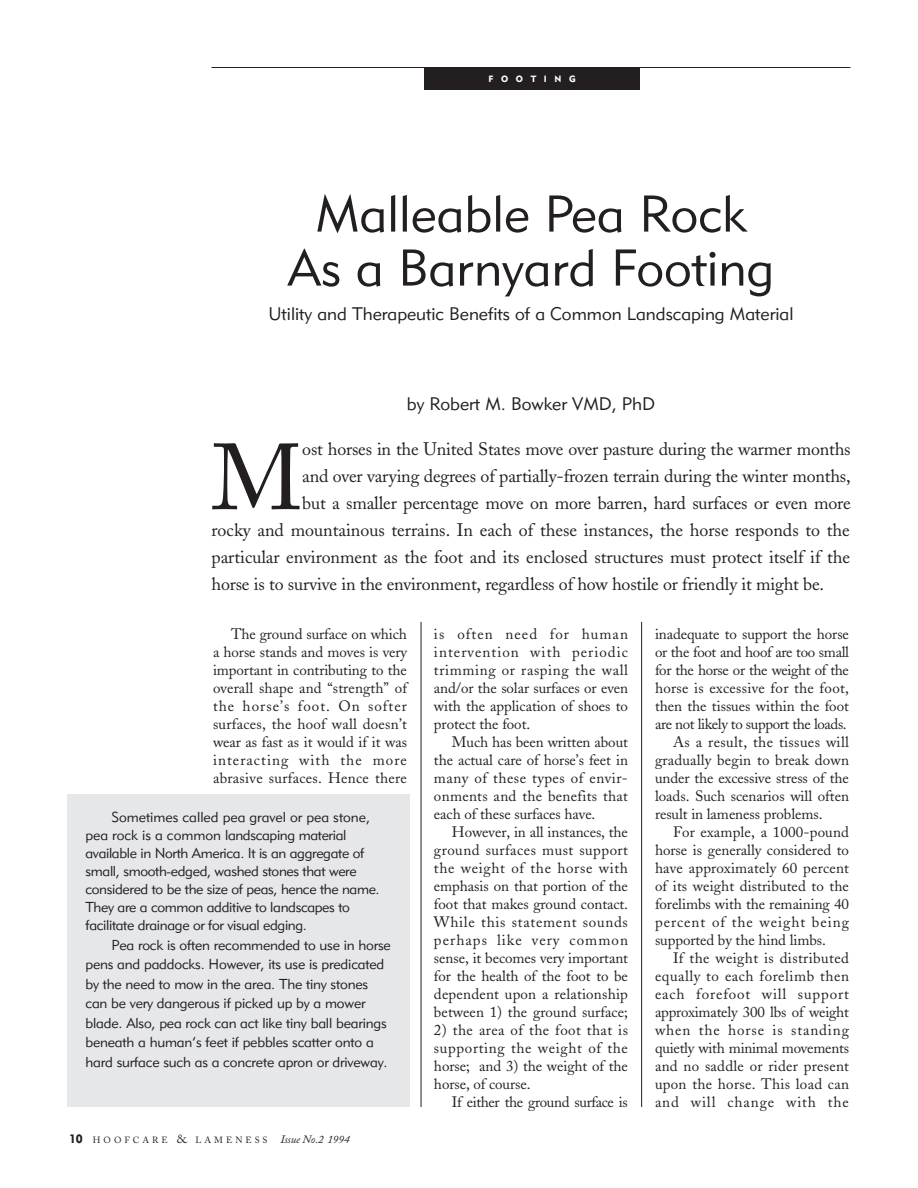
<style>
.page{position:relative;width:918px;height:1188px;background:#fff}
.page>*{position:absolute;margin:0;border:0;box-sizing:border-box;transform-origin:0 0}
.t1{font:92.7px "Adobe Caslon";color:#231f20}
.t2{font:51px/54px "Geometric 415 A Lite";color:#231f20;text-align:center}
.t3{font:18px "Adobe Caslon";letter-spacing:-.01em;color:#231f20}
.t4{font:18px "Geometric 415 A Lite";color:#231f20}
.t5{font:15px/18px "Adobe Caslon";color:#231f20;text-align:justify}
.t6{font:15px "Adobe Caslon";letter-spacing:-.025em;color:#231f20}
.t7{font:15px "Adobe Caslon";letter-spacing:.02em;color:#231f20}
.t8{font:15px "Adobe Caslon";letter-spacing:.06em;color:#231f20}
.t9{font:15px "Adobe Caslon";letter-spacing:.025em;color:#231f20}
.t10{font:15px "Adobe Caslon";letter-spacing:.035em;color:#231f20}
.t11{font:15px "Adobe Caslon";letter-spacing:.065em;color:#231f20}
.t12{font:14.25px/18px "Geometric 415 A Lite";letter-spacing:-.01em;color:#231f20}
.t13{font:9px "Adobe Caslon";letter-spacing:.335em;color:#231f20}
.t14{font:9px "Geometric 415 A Black";letter-spacing:.85em;color:#fff}
.s1{font-family:"Geometric 415 A Black";font-size:12px}
.s2{font-size:12px}
.s3{font-style:italic;font-size:11.25px}
</style>
<div class="page">
<hr style="left:212px;top:67px;width:638px;height:1px;background:#231f20">
<div style="left:424px;top:68px;width:216px;height:22px;background:#231f20"></div>
<div style="left:68px;top:794px;width:342px;height:313px;background:#e6e7e9"></div>
<hr style="left:421px;top:622px;width:1px;height:485px;background:#231f20">
<hr style="left:641px;top:622px;width:1px;height:485px;background:#231f20">
<p class="t14" style="left:489px;top:73px;width:89px">FOOTING</p>
<h2 class="t2" style="left:288px;top:186px;width:488px">Malleable Pea Rock<br>As a Barnyard Footing</h2>
<p class="t4" style="left:269px;top:303px;width:526px">Utility and Therapeutic Benefits of a Common Landscaping Material</p>
<p class="t4" style="left:407px;top:393px;width:250px">by Robert M. Bowker VMD, PhD</p>
<h1 class="t1" style="left:212px;top:423px;width:92px">M</h1>
<p class="t3" style="left:302px;top:438px;width:550px">ost horses in the United States move over pasture during the warmer months</p>
<p class="t3" style="left:302px;top:465px;width:550px">and over varying degrees of partially-frozen terrain during the winter months,</p>
<p class="t3" style="left:302px;top:492px;width:550px">but a smaller percentage move on more barren, hard surfaces or even more</p>
<p class="t3" style="left:212px;top:519px;width:640px">rocky and mountainous terrains. In each of these instances, the horse responds to the</p>
<p class="t3" style="left:212px;top:546px;width:640px">particular environment as the foot and its enclosed structures must protect itself if the</p>
<p class="t3" style="left:212px;top:573px;width:614px">horse is to survive in the environment, regardless of how hostile or friendly it might be.</p>
<p class="t5" style="left:213px;top:625px;width:196px;text-indent:18px">The ground surface on which a horse stands and moves is very important in contributing to the overall shape and “strength” of the horse’s foot. On softer surfaces, the hoof wall doesn’t wear as fast as it would if it was interacting with the more abrasive surfaces. Hence there</p>
<p class="t5" style="left:434px;top:625px;width:196px">is often need for human intervention with periodic trimming or rasping the wall and/or the solar surfaces or even with the application of shoes to protect the foot.</p>
<p class="t5" style="left:655px;top:625px;width:195px">inadequate to support the horse</p>
<p class="t6" style="left:655px;top:643px;width:196px">or the foot and hoof are too small</p>
<p class="t6" style="left:655px;top:661px;width:195px">for the horse or the weight of the</p>
<p class="t7" style="left:655px;top:679px;width:196px">horse is excessive for the foot,</p>
<p class="t5" style="left:655px;top:697px;width:195px">then the tissues within the foot</p>
<p class="t6" style="left:655px;top:715px;width:193px">are not likely to support the loads.</p>
<p class="t9" style="left:673px;top:733px;width:178px">As a result, the tissues will</p>
<p class="t5" style="left:655px;top:751px;width:195px">gradually begin to break down</p>
<p class="t5" style="left:655px;top:769px;width:196px">under the excessive stress of the</p>
<p class="t5" style="left:655px;top:787px;width:196px">loads. Such scenarios will often</p>
<p class="t5" style="left:655px;top:805px;width:169px">result in lameness problems.</p>
<p class="t5" style="left:673px;top:823px;width:177px">For example, a 1000-pound</p>
<p class="t5" style="left:655px;top:841px;width:196px">horse is generally considered to</p>
<p class="t5" style="left:655px;top:859px;width:195px">have approximately 60 percent</p>
<p class="t5" style="left:655px;top:877px;width:196px">of its weight distributed to the</p>
<p class="t5" style="left:655px;top:895px;width:195px">forelimbs with the remaining 40</p>
<p class="t11" style="left:655px;top:913px;width:196px">percent of the weight being</p>
<p class="t5" style="left:655px;top:931px;width:172px">supported by the hind limbs.</p>
<p class="t9" style="left:673px;top:949px;width:177px">If the weight is distributed</p>
<p class="t10" style="left:655px;top:967px;width:196px">equally to each forelimb then</p>
<p class="t8" style="left:655px;top:985px;width:196px">each forefoot will support</p>
<p class="t5" style="left:655px;top:1003px;width:195px">approximately 300 lbs of weight</p>
<p class="t8" style="left:655px;top:1021px;width:196px">when the horse is standing</p>
<p class="t5" style="left:655px;top:1039px;width:196px">quietly with minimal movements</p>
<p class="t7" style="left:655px;top:1057px;width:196px">and no saddle or rider present</p>
<p class="t7" style="left:655px;top:1075px;width:196px">upon the horse. This load can</p>
<p class="t8" style="left:655px;top:1093px;width:196px">and will change with the</p>
<p class="t5" style="left:434px;top:733px;width:196px;text-indent:18px">Much has been written about the actual care of horse’s feet in many of these types of envir&shy;onments and the benefits that each of these surfaces have.</p>
<p class="t5" style="left:434px;top:823px;width:196px;text-indent:18px">However, in all instances, the ground surfaces must support the weight of the horse with emphasis on that portion of the foot that makes ground contact.<br>While this statement sounds perhaps like very common sense, it becomes very important for the health of the foot to be dependent upon a relationship between 1) the ground surface;</p>
<p class="t5" style="left:434px;top:1021px;width:196px">2) the area of the foot that is supporting the weight of the horse; and 3) the weight of the horse, of course.</p>
<p class="t6" style="left:452px;top:1093px;width:177px">If either the ground surface is</p>
<p class="t12" style="left:85px;top:808px;width:296px;text-indent:26px">Sometimes called pea gravel or pea stone, pea rock is a common landscaping material available in North America. It is an aggregate of small, smooth-edged, washed stones that were considered to be the size of peas, hence the name.<br>They are a common additive to landscapes to facilitate drainage or for visual edging.</p>
<p class="t12" style="left:85px;top:935px;width:307px;line-height:19.5px;text-indent:26px">Pea rock is often recommended to use in horse pens and paddocks. However, its use is predicated by the need to mow in the area. The tiny stones can be very dangerous if picked up by a mower blade. Also, pea rock can act like tiny ball bearings beneath a human’s feet if pebbles scatter onto a hard surface such as a concrete apron or driveway.</p>
<p class="t13" style="left:69px;top:1135px;width:282px"><span class="s1">10</span> HOOFCARE <span class="s2">&amp;</span> LAMENESS <span class="s3">Issue No.21994</span></p>
</div>
